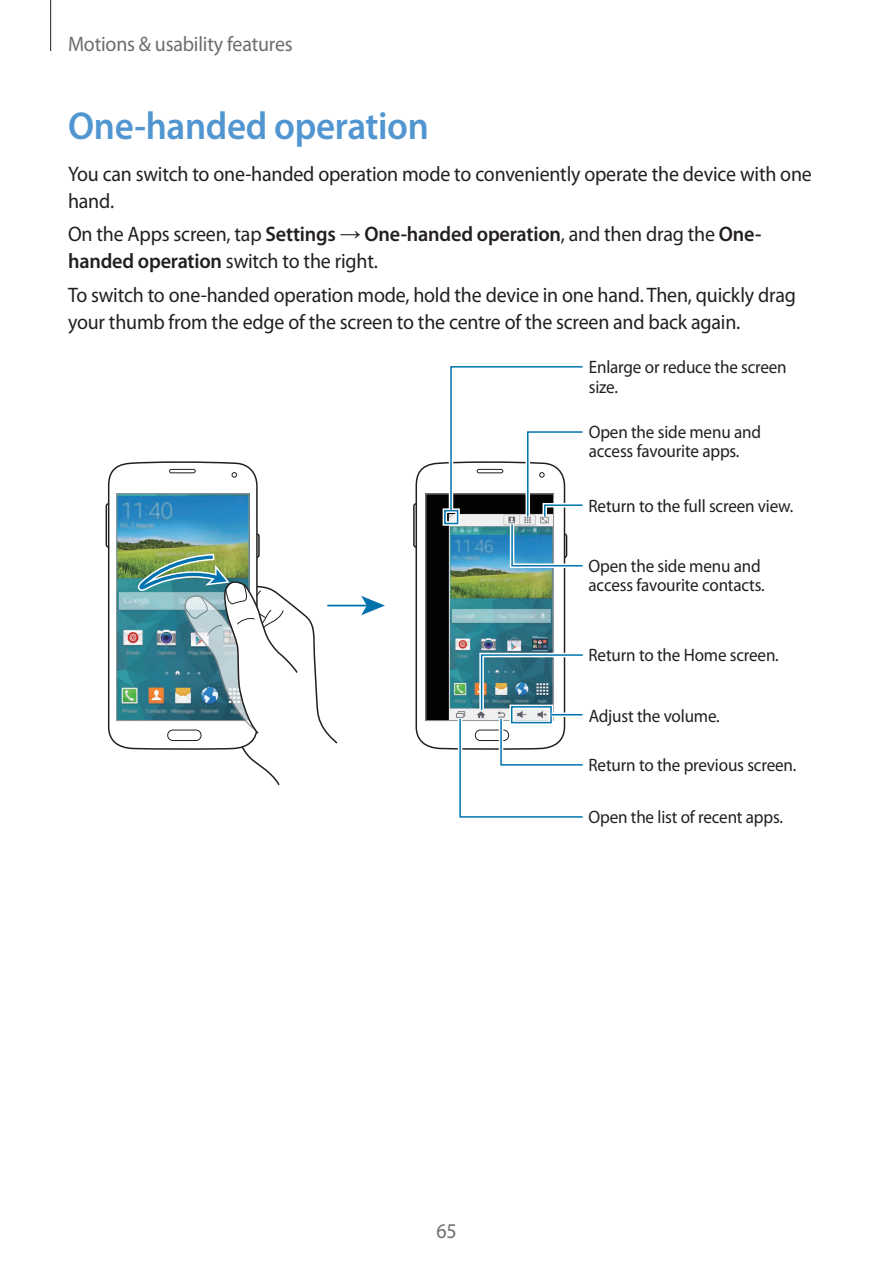
<style>
.page{position:relative;width:893px;height:1263px;background:#fff}
.page>*{position:absolute;margin:0;border:0;box-sizing:border-box;transform-origin:0 0}
.t1{font:600 39px "Myriad Pro";letter-spacing:-.01em;color:#5296d1;scale:.95 1}
.t2{font:21px/27px "Myriad Pro";letter-spacing:-.01em;color:#231f20;scale:.95 1}
.t3{font:21px "Myriad Pro";letter-spacing:-.01em;color:#6c6d70;scale:.95 1}
.t4{font:18px/19.5px "Myriad Pro";letter-spacing:-.01em;color:#231f20;scale:.95 1}
.s1{font-weight:600}
.s2{font-family:"Arial"}
</style>
<div class="page">
<hr style="left:50px;top:0;width:1px;height:51px;background:#231f20">
<hr style="left:328px;top:605px;width:40px;height:1px;background:#0073ae">
<svg style="left:361px;top:596px;width:24px;height:19px"></svg>
<img style="left:105px;top:461px;width:233px;height:325px">
<svg style="left:413px;top:366px;width:170px;height:452px"></svg>
<p class="t3" style="left:68px;top:31px;width:238px">Motions &amp; usability features</p>
<h1 class="t1" style="left:68px;top:101px;width:381px">One-handed operation</h1>
<p class="t2" style="left:68px;top:160px;width:784px">You can switch to one-handed operation mode to conveniently operate the device with one hand.</p>
<p class="t2" style="left:68px;top:220px;width:731px">On the Apps screen, tap <span class="s1">Settings</span> <span class="s2">→</span> <span class="s1">One-handed operation</span>, and then drag the <span class="s1">One&shy;handed operation</span> switch to the right.</p>
<p class="t2" style="left:68px;top:281px;width:768px">To switch to one-handed operation mode, hold the device in one hand. Then, quickly drag your thumb from the edge of the screen to the centre of the screen and back again.</p>
<p class="t4" style="left:589px;top:357px;width:210px">Enlarge or reduce the screen size.</p>
<p class="t4" style="left:589px;top:422px;width:183px">Open the side menu and access favourite apps.</p>
<p class="t4" style="left:588px;top:496px;width:217px">Return to the full screen view.</p>
<p class="t4" style="left:588px;top:555px;width:187px">Open the side menu and access favourite contacts.</p>
<p class="t4" style="left:588px;top:645px;width:202px">Return to the Home screen.</p>
<p class="t4" style="left:589px;top:706px;width:139px">Adjust the volume.</p>
<p class="t4" style="left:588px;top:755px;width:220px">Return to the previous screen.</p>
<p class="t4" style="left:588px;top:806px;width:206px">Open the list of recent apps.</p>
<p class="t3" style="left:436px;top:1218px;width:23px">65</p>
</div>
